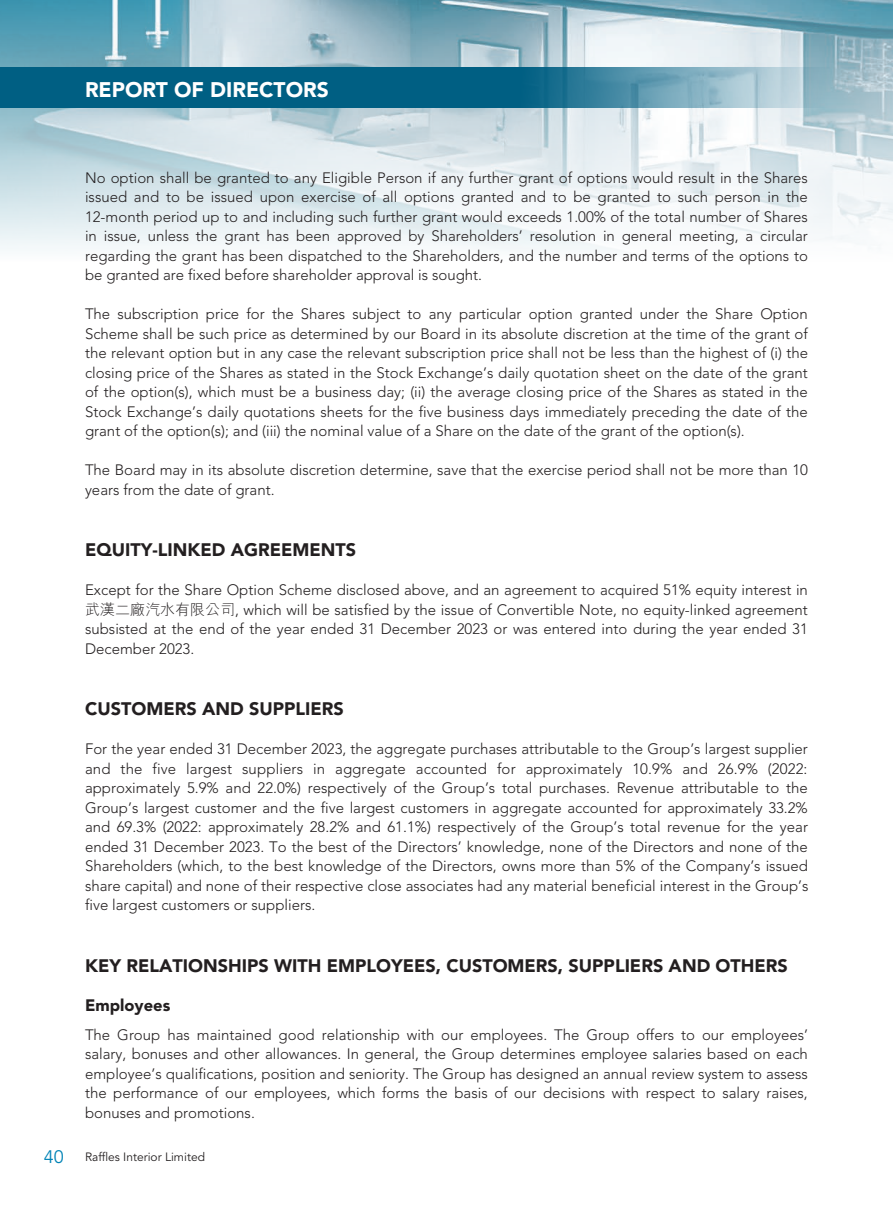
<style>
.page{position:relative;width:893px;height:1212px;background:#fff}
.page>*{position:absolute;margin:0;border:0;box-sizing:border-box;transform-origin:0 0}
.t1{font:900 21px "Avenir LT Std";color:#fff}
.t2{font:900 18px "Avenir LT Std";color:#231f20}
.t3{font:900 16.5px "Avenir LT Std";color:#231f20}
.t4{font:300 15px/19.5px "Avenir LT Std";color:#231f20;text-align:justify}
.t5{font:12px "Avenir LT Std";color:#231f20}
.s1{font-family:"M Hei HK"}
.s2{font-size:18px;color:#0083b6}
</style>
<div class="page">
<img style="left:0;top:0;width:893px;height:250px">
<svg style="left:0;top:67px;width:889px;height:40px;background:#307c99"></svg>
<h1 class="t1" style="left:85px;top:77px;width:245px">REPORT OF DIRECTORS</h1>
<p class="t4" style="left:85px;top:168px;width:724px">No option shall be granted to any Eligible Person if any further grant of options would result in the Shares issued and to be issued upon exercise of all options granted and to be granted to such person in the 12-month period up to and including such further grant would exceeds 1.00% of the total number of Shares in issue, unless the grant has been approved by Shareholders’ resolution in general meeting, a circular regarding the grant has been dispatched to the Shareholders, and the number and terms of the options to be granted are fixed before shareholder approval is sought.</p>
<p class="t4" style="left:85px;top:304px;width:724px">The subscription price for the Shares subject to any particular option granted under the Share Option Scheme shall be such price as determined by our Board in its absolute discretion at the time of the grant of the relevant option but in any case the relevant subscription price shall not be less than the highest of (i) the closing price of the Shares as stated in the Stock Exchange’s daily quotation sheet on the date of the grant of the option(s), which must be a business day; (ii) the average closing price of the Shares as stated in the Stock Exchange’s daily quotations sheets for the five business days immediately preceding the date of the grant of the option(s); and (iii) the nominal value of a Share on the date of the grant of the option(s).</p>
<p class="t4" style="left:85px;top:460px;width:724px">The Board may in its absolute discretion determine, save that the exercise period shall not be more than 10 years from the date of grant.</p>
<p class="t2" style="left:85px;top:539px;width:273px">EQUITY-LINKED AGREEMENTS</p>
<p class="t4" style="left:85px;top:580px;width:724px">Except for the Share Option Scheme disclosed above, and an agreement to acquired 51% equity interest in<span class="s1">武漢二廠汽水有限公司</span>, which will be satisfied by the issue of Convertible Note, no equity-linked agreement subsisted at the end of the year ended 31 December 2023 or was entered into during the year ended 31<br>December 2023.</p>
<p class="t2" style="left:85px;top:698px;width:260px">CUSTOMERS AND SUPPLIERS</p>
<p class="t4" style="left:85px;top:739px;width:725px">For the year ended 31 December 2023, the aggregate purchases attributable to the Group’s largest supplier and the five largest suppliers in aggregate accounted for approximately 10.9% and 26.9% (2022: approximately 5.9% and 22.0%) respectively of the Group’s total purchases. Revenue attributable to the Group’s largest customer and the five largest customers in aggregate accounted for approximately 33.2% and 69.3% (2022: approximately 28.2% and 61.1%) respectively of the Group’s total revenue for the year ended 31 December 2023. To the best of the Directors’ knowledge, none of the Directors and none of the Shareholders (which, to the best knowledge of the Directors, owns more than 5% of the Company’s issued share capital) and none of their respective close associates had any material beneficial interest in the Group’s five largest customers or suppliers.</p>
<p class="t2" style="left:85px;top:954px;width:704px">KEY RELATIONSHIPS WITH EMPLOYEES, CUSTOMERS, SUPPLIERS AND OTHERS</p>
<p class="t3" style="left:85px;top:995px;width:87px">Employees</p>
<p class="t4" style="left:85px;top:1025px;width:724px">The Group has maintained good relationship with our employees. The Group offers to our employees’ salary, bonuses and other allowances. In general, the Group determines employee salaries based on each employee’s qualifications, position and seniority. The Group has designed an annual review system to assess the performance of our employees, which forms the basis of our decisions with respect to salary raises, bonuses and promotions.</p>
<p class="t5" style="left:44px;top:1150px;width:163px"><span class="s2">40</span> Raffles Interior Limited</p>
</div>
